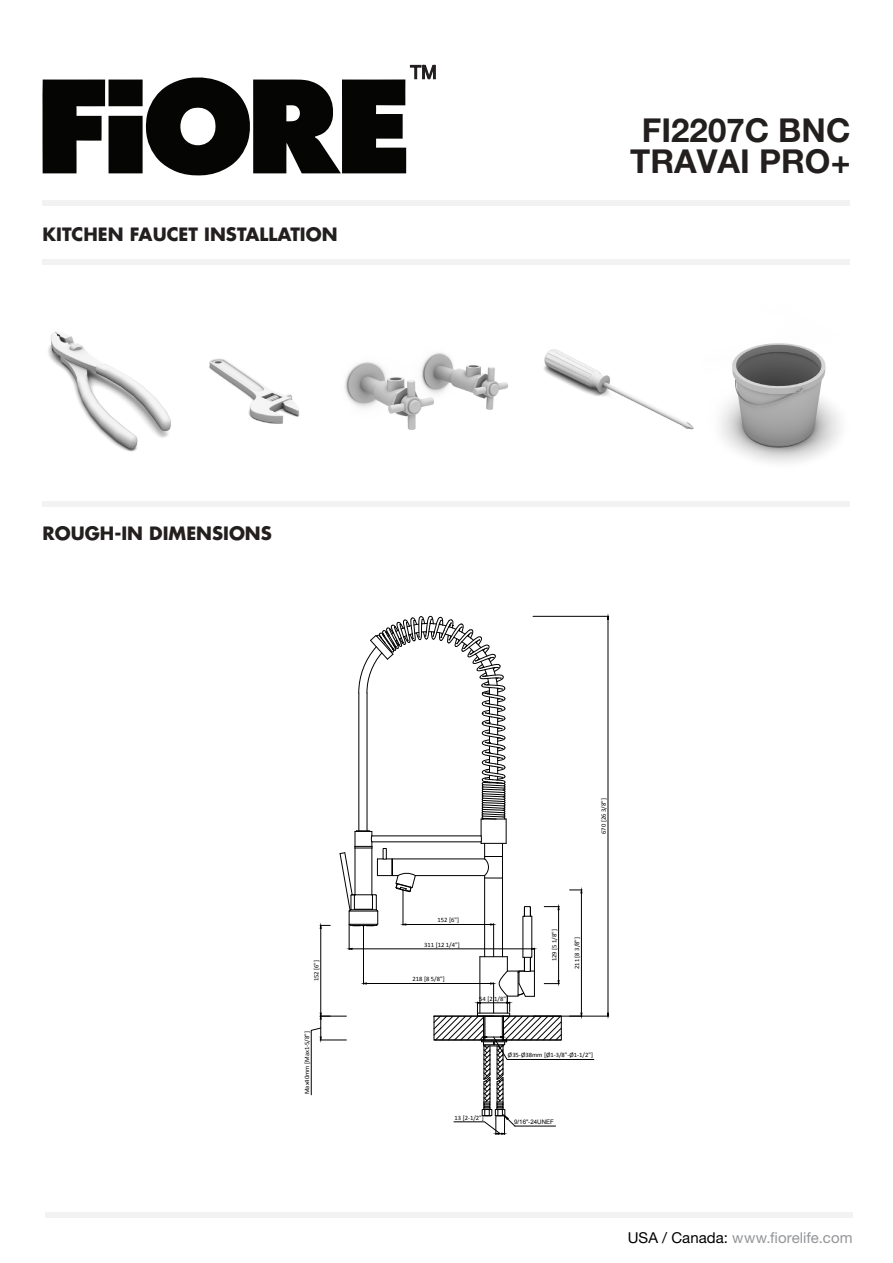
<style>
.page{position:relative;width:893px;height:1263px;background:#fff}
.page>*{position:absolute;margin:0;border:0;box-sizing:border-box;transform-origin:0 0}
.t1{font:700 33px "Helvetica Neue LT Pro";color:#231f1f}
.t2{font:700 18px "Futura LT";color:#231f1f}
.t3{font:15px "Helvetica Neue LT Pro";letter-spacing:.005em;color:#939598}
.t4{font:6.6px "Calibri";color:#000}
.t5{font:6.15px "Arial";color:#000}
.s1{color:#000}
</style>
<div class="page">
<svg style="left:43px;top:64px;width:393px;height:111px"></svg>
<div style="left:43px;top:200px;width:807px;height:5px;background:#f2f2f2"></div>
<div style="left:43px;top:259px;width:807px;height:6px;background:#f2f2f2"></div>
<div style="left:43px;top:501px;width:807px;height:6px;background:#f2f2f2"></div>
<div style="left:45px;top:1212px;width:808px;height:5px;background:#f2f2f2"></div>
<img style="left:720px;top:343px;width:121px;height:120px">
<img style="left:48px;top:331px;width:123px;height:121px">
<img style="left:544px;top:349px;width:150px;height:81px">
<img style="left:209px;top:353px;width:299px;height:77px">
<svg style="left:310px;top:615px;width:300px;height:520px"></svg>
<h2 class="t2" style="left:43px;top:222px;width:297px">KITCHEN FAUCET INSTALLATION</h2>
<p class="t1" style="left:642px;top:110px;width:210px">FI2207C BNC</p>
<p class="t1" style="left:630px;top:141px;width:222px">TRAVAI PRO+</p>
<h2 class="t2" style="left:43px;top:521px;width:231px">ROUGH-IN DIMENSIONS</h2>
<p class="t4" style="left:312px;top:981px;width:23px;rotate:-90deg">152 [6"]</p>
<p class="t4" style="left:303px;top:1094px;width:65px;rotate:-90deg">Max40mm [Max1-5/8"]</p>
<p class="t4" style="left:599px;top:834px;width:37px;rotate:-90deg">670 [26 3/8"]</p>
<p class="t4" style="left:438px;top:916px;width:23px">152 [6"]</p>
<p class="t4" style="left:424px;top:940px;width:37px">311 [12 1/4"]</p>
<p class="t4" style="left:413px;top:975px;width:34px">218 [8 5/8"]</p>
<p class="t4" style="left:479px;top:994px;width:30px">54 [2 1/8"]</p>
<p class="t4" style="left:550px;top:961px;width:34px;rotate:-90deg">129 [5 1/8"]</p>
<p class="t4" style="left:573px;top:969px;width:34px;rotate:-90deg">211 [8 3/8"]</p>
<p class="t4" style="left:508px;top:1051px;width:87px">Ø35-Ø38mm [Ø1-3/8"-Ø1-1/2"]</p>
<p class="t4" style="left:455px;top:1113px;width:31px">13 [2-1/2"]</p>
<p class="t5" style="left:514px;top:1118px;width:41px">9/16"-24UNEF</p>
<h3 class="t3" style="left:628px;top:1228px;width:226px"><span class="s1">USA / Canada:</span> www.fiorelife.com</h3>
</div>
